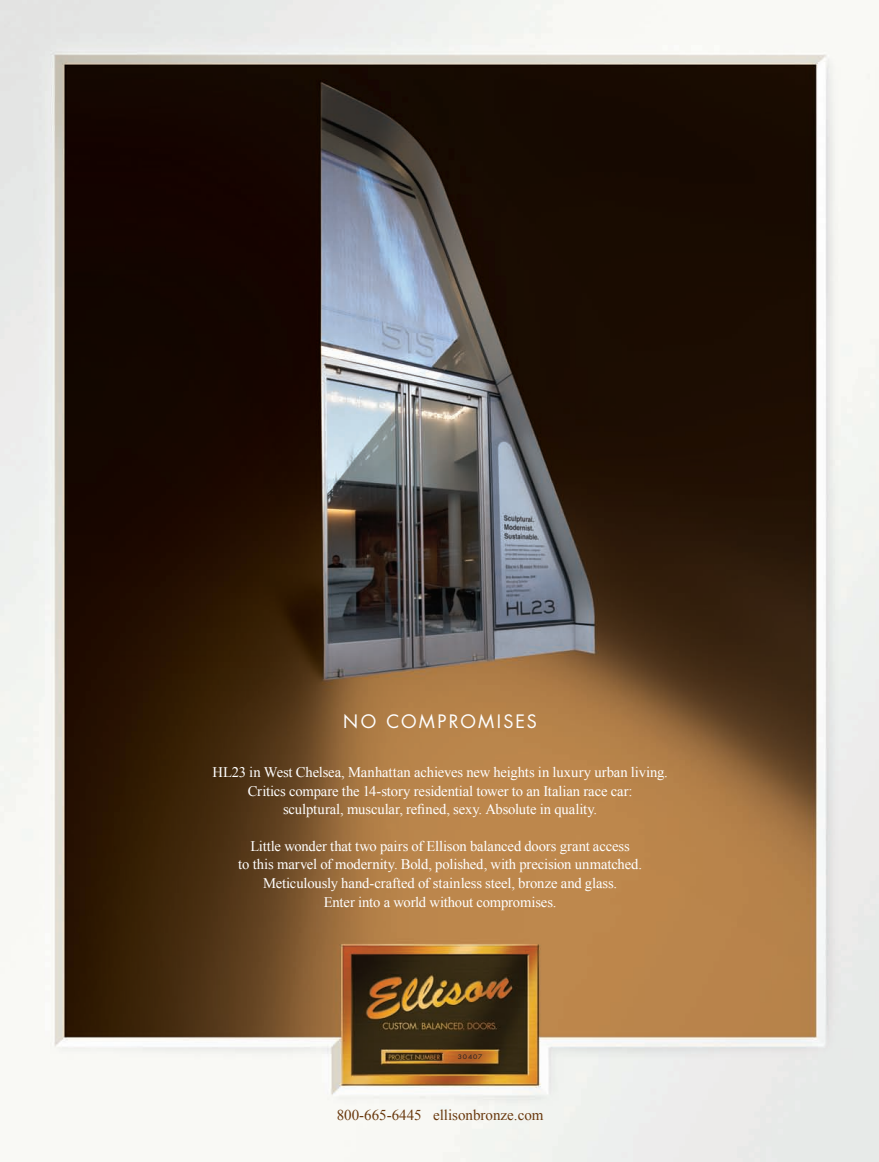
<style>
.page{position:relative;width:879px;height:1162px;background:#fff}
.page>*{position:absolute;margin:0;border:0;box-sizing:border-box;transform-origin:0 0}
.t1{font:18px "Futura";letter-spacing:.125em;color:#fff}
.t2{font:15px "Times New Roman";color:#69380d}
.t3{font:14.7px/18.8px "Times New Roman";letter-spacing:-.01em;color:#fff;text-align:center}
.t4{font:6px "Futura";letter-spacing:.13em;color:#231f20;scale:1.15 1}
</style>
<div class="page">
<img style="left:0;top:0;width:878px;height:1162px">
<p class="t1" style="left:343px;top:709px;width:195px">NO COMPROMISES</p>
<p class="t3" style="left:212px;top:762px;width:457px">HL23 in West Chelsea, Manhattan achieves new heights in luxury urban living.<br>Critics compare the 14-story residential tower to an Italian race car:<br>sculptural, muscular, refined, sexy. Absolute in quality.</p>
<p class="t3" style="left:238px;top:836px;width:405px">Little wonder that two pairs of Ellison balanced doors grant access<br>to this marvel of modernity. Bold, polished, with precision unmatched.<br>Meticulously hand-crafted of stainless steel, bronze and glass.<br>Enter into a world without compromises.</p>
<p class="t4" style="left:457px;top:1052px;width:23px">30407</p>
<p class="t2" style="left:336px;top:1105px;width:208px">800-665-6445 ellisonbronze.com</p>
</div>
